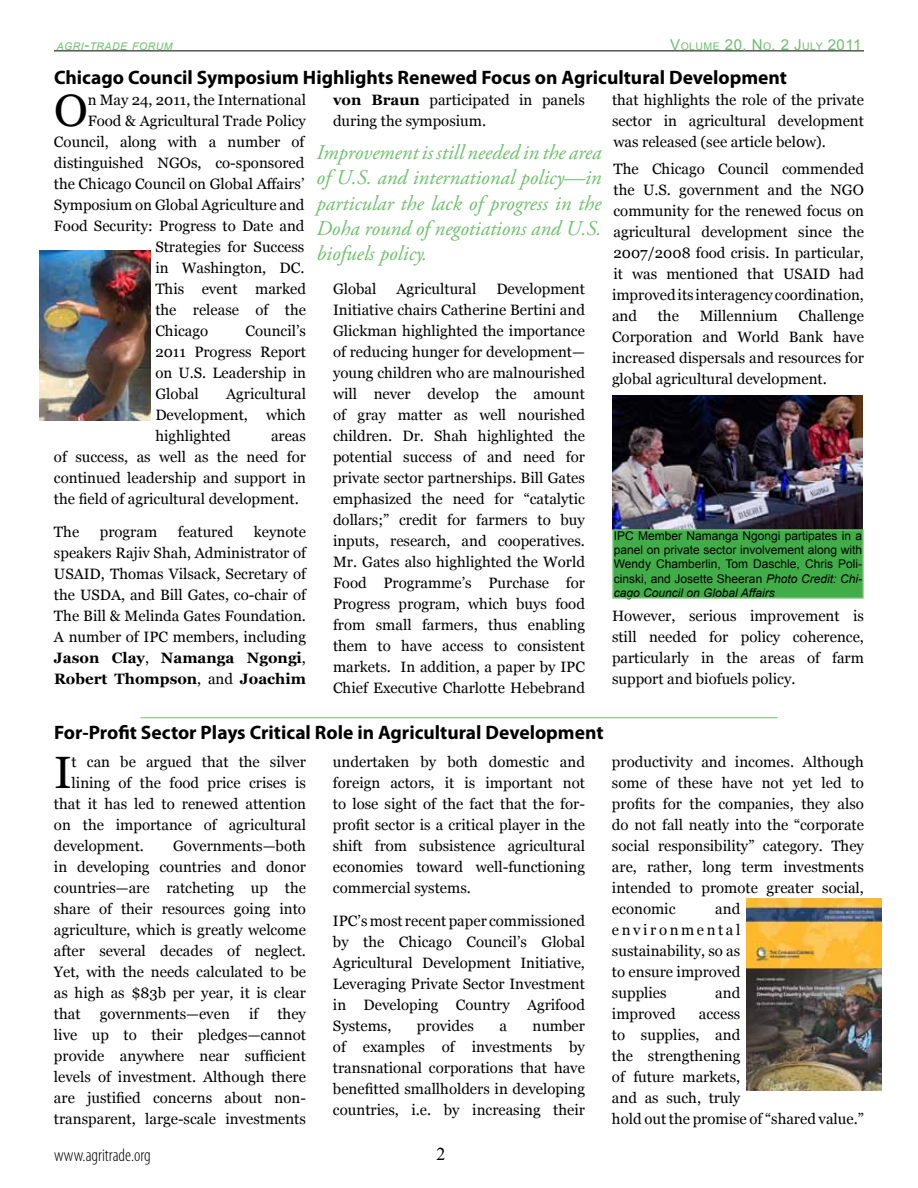
<style>
.page{position:relative;width:918px;height:1188px;background:#fff}
.page>*{position:absolute;margin:0;border:0;box-sizing:border-box;transform-origin:0 0}
.t1{font:45.3px "Georgia";color:#000}
.t2{font:italic 21px/25.2px "Adobe Garamond Pro";color:#6dc06b;text-align:justify}
.t3{font:700 19.5px "Myriad Pro";color:#000}
.t4{font:300 condensed 18px "Myriad Pro";color:#000}
.t5{font:18px "Times New Roman";color:#000}
.t6{font:15px/21px "Georgia";color:#000;text-align:justify}
.t7{font:15px "Arial";letter-spacing:.03em;color:#6dc06b}
.t8{font:12px/14.4px "Arial";color:#000;text-align:justify}
.t9{font:italic 10.5px "Arial";letter-spacing:.045em;color:#6dc06b}
.s1{font-size:15px}
.s2{font-size:10.5px}
.s3{font-weight:700}
.s4{font-style:italic}
</style>
<div class="page">
<hr style="left:140px;top:717px;width:638px;height:1px;background:#6dc06b">
<hr style="left:54px;top:50px;width:810px;height:1px;background:#000">
<img style="left:40px;top:251px;width:111px;height:169px">
<img style="left:746px;top:898px;width:136px;height:192px">
<img style="left:612px;top:396px;width:250px;height:133px">
<div style="left:613px;top:530px;width:250px;height:68px;background:#41ad49"></div>
<div style="left:612px;top:529px;width:252px;height:70px;border:2px solid #6dc06b"></div>
<p class="t9" style="left:57px;top:39px;width:117px">AGRI<span class="s1">-</span>TRADE FORUM</p>
<p class="t7" style="left:670px;top:35px;width:193px">V<span class="s2">OLUME</span> 20, N<span class="s2">O</span>. 2 J<span class="s2">ULY</span> 2011</p>
<h3 class="t3" style="left:54px;top:65px;width:735px">Chicago Council Symposium Highlights Renewed Focus on Agricultural Development</h3>
<h1 class="t1" style="left:54px;top:84px;width:35px">O</h1>
<p class="t6" style="left:88px;top:89px;width:220px">n May 24, 2011, the International</p>
<p class="t6" style="left:333px;top:89px;width:254px"><span class="s3">von Braun</span> participated in panels during the symposium.</p>
<p class="t6" style="left:88px;top:110px;width:220px">Food &amp; Agricultural Trade Policy</p>
<p class="t6" style="left:54px;top:131px;width:252px">Council, along with a number of</p>
<p class="t6" style="left:54px;top:152px;width:252px">distinguished NGOs, co-sponsored</p>
<p class="t6" style="left:54px;top:173px;width:252px">the Chicago Council on Global Affairs’</p>
<p class="t6" style="left:54px;top:194px;width:252px">Symposium on Global Agriculture and</p>
<p class="t6" style="left:54px;top:215px;width:252px">Food Security: Progress to Date and</p>
<p class="t6" style="left:155px;top:236px;width:151px">Strategies for Success</p>
<p class="t6" style="left:155px;top:257px;width:151px">in Washington, DC.</p>
<p class="t6" style="left:155px;top:278px;width:152px">This event marked</p>
<p class="t6" style="left:155px;top:299px;width:152px">the release of the</p>
<p class="t6" style="left:155px;top:320px;width:54px">Chicago</p>
<h2 class="t2" style="left:316px;top:141px;width:287px">Improvement is still needed in the area of U.S. and international policy—in particular the lack of progress in the Doha round of negotiations and U.S. biofuels policy.</h2>
<p class="t6" style="left:333px;top:278px;width:254px;text-indent:163px">Development Initiative chairs Catherine Bertini and Glickman highlighted the importance of reducing hunger for development— young children who are malnourished will never develop the amount of gray matter as well nourished children. Dr. Shah highlighted the potential success of and need for private sector partnerships. Bill Gates emphasized the need for “catalytic dollars;” credit for farmers to buy inputs, research, and cooperatives.<br>Mr. Gates also highlighted the World Food Programme’s Purchase for Progress program, which buys food from small farmers, thus enabling them to have access to consistent markets. In addition, a paper by IPC Chief Executive Charlotte Hebebrand</p>
<p class="t6" style="left:333px;top:278px;width:45px">Global</p>
<p class="t6" style="left:397px;top:278px;width:81px">Agricultural</p>
<p class="t6" style="left:155px;top:320px;width:152px;text-indent:90px">Council’s 2011 Progress Report on U.S. Leadership in Global</p>
<p class="t6" style="left:155px;top:383px;width:152px;text-indent:71px">Agricultural Development, which highlighted</p>
<p class="t6" style="left:54px;top:425px;width:253px;text-indent:217px">areas of success, as well as the need for continued leadership and support in the field of agricultural development.</p>
<p class="t6" style="left:54px;top:521px;width:27px">The</p>
<p class="t6" style="left:100px;top:521px;width:59px">program</p>
<p class="t6" style="left:178px;top:521px;width:57px">featured</p>
<p class="t6" style="left:54px;top:521px;width:254px;text-indent:200px">keynote speakers Rajiv Shah, Administrator of USAID, Thomas Vilsack, Secretary of the USDA, and Bill Gates, co-chair of The Bill &amp; Melinda Gates Foundation.<br>A number of IPC members, including <span class="s3">Jason Clay</span>, <span class="s3">Namanga Ngongi</span>, <span class="s3">Robert Thompson</span>, and <span class="s3">Joachim</span></p>
<p class="t6" style="left:612px;top:89px;width:253px">that highlights the role of the private sector in agricultural development was released (see article bel0w).</p>
<p class="t6" style="left:612px;top:158px;width:254px">The Chicago Council commended the U.S. government and the NGO community for the renewed focus on agricultural development since the 2007/2008 food crisis. In particular, it was mentioned that USAID had improved its interagency coordination, and</p>
<p class="t6" style="left:612px;top:305px;width:254px;text-indent:186px">Challenge Corporation and World Bank have increased dispersals and resources for global agricultural development.</p>
<p class="t6" style="left:658px;top:305px;width:23px">the</p>
<p class="t6" style="left:700px;top:305px;width:80px">Millennium</p>
<p class="t8" style="left:614px;top:528px;width:250px">IPC Member Namanga Ngongi partipates in a panel on private sector involvement along with Wendy Chamberlin, Tom Daschle, Chris Poli&shy;cinski, and Josette Sheeran <span class="s4">Photo Credit: Chi&shy;cago Council on Global Affairs</span></p>
<p class="t6" style="left:612px;top:605px;width:253px">However, serious improvement is still needed for policy coherence, particularly in the areas of farm support and biofuels policy.</p>
<h3 class="t3" style="left:54px;top:720px;width:551px">For-Profit Sector Plays Critical Role in Agricultural Development</h3>
<h1 class="t1" style="left:54px;top:747px;width:19px">I</h1>
<p class="t6" style="left:72px;top:752px;width:236px">t can be argued that the silver</p>
<p class="t6" style="left:72px;top:773px;width:236px">lining of the food price crises is</p>
<p class="t6" style="left:54px;top:794px;width:254px">that it has led to renewed attention</p>
<p class="t6" style="left:54px;top:815px;width:253px">on the importance of agricultural</p>
<p class="t6" style="left:54px;top:836px;width:92px">development.</p>
<p class="t6" style="left:54px;top:836px;width:254px;text-indent:119px">Governments—both in developing countries and donor countries—are ratcheting up the share of their resources going into agriculture, which is greatly welcome after several decades of neglect.<br>Yet, with the needs calculated to be as high as $83b per year, it is clear that</p>
<p class="t6" style="left:54px;top:1004px;width:254px;text-indent:223px">they live up to their pledges—cannot provide anywhere near sufficient levels of investment. Although there are justified concerns about non&shy;transparent, large-scale investments</p>
<p class="t6" style="left:100px;top:1004px;width:132px">governments—even</p>
<p class="t6" style="left:249px;top:1004px;width:11px">if</p>
<p class="t6" style="left:333px;top:752px;width:254px">undertaken by both domestic and foreign actors, it is important not to lose sight of the fact that the for&shy;profit sector is a critical player in the shift from subsistence agricultural economies toward well-functioning commercial systems.</p>
<p class="t6" style="left:333px;top:911px;width:254px">IPC’s most recent paper commissioned by the Chicago Council’s Global Agricultural Development Initiative, Leveraging Private Sector Investment in Developing Country Agrifood Systems,</p>
<p class="t6" style="left:333px;top:1016px;width:254px;text-indent:200px">number of examples of investments by transnational corporations that have benefitted smallholders in developing countries, i.e. by increasing their</p>
<p class="t6" style="left:417px;top:1016px;width:58px">provides</p>
<p class="t6" style="left:499px;top:1016px;width:9px">a</p>
<p class="t4" style="left:54px;top:1144px;width:98px">www.agritrade.org</p>
<p class="t5" style="left:436px;top:1142px;width:10px">2</p>
<p class="t6" style="left:612px;top:752px;width:254px">productivity and incomes. Although some of these have not yet led to profits for the companies, they also do not fall neatly into the “corporate social responsibility” category. They are, rather, long term investments intended to promote greater social, economic</p>
<p class="t6" style="left:612px;top:899px;width:130px;text-indent:103px">and environmental sustainability, so as to ensure improved supplies</p>
<p class="t6" style="left:715px;top:983px;width:27px">and</p>
<p class="t6" style="left:612px;top:1004px;width:65px">improved</p>
<p class="t6" style="left:612px;top:1004px;width:253px;text-align:left;text-indent:87px">access<br>to supplies, and<br>the strengthening<br>of future markets,<br>and as such, truly<br>hold out the promise of “shared value.”</p>
</div>
